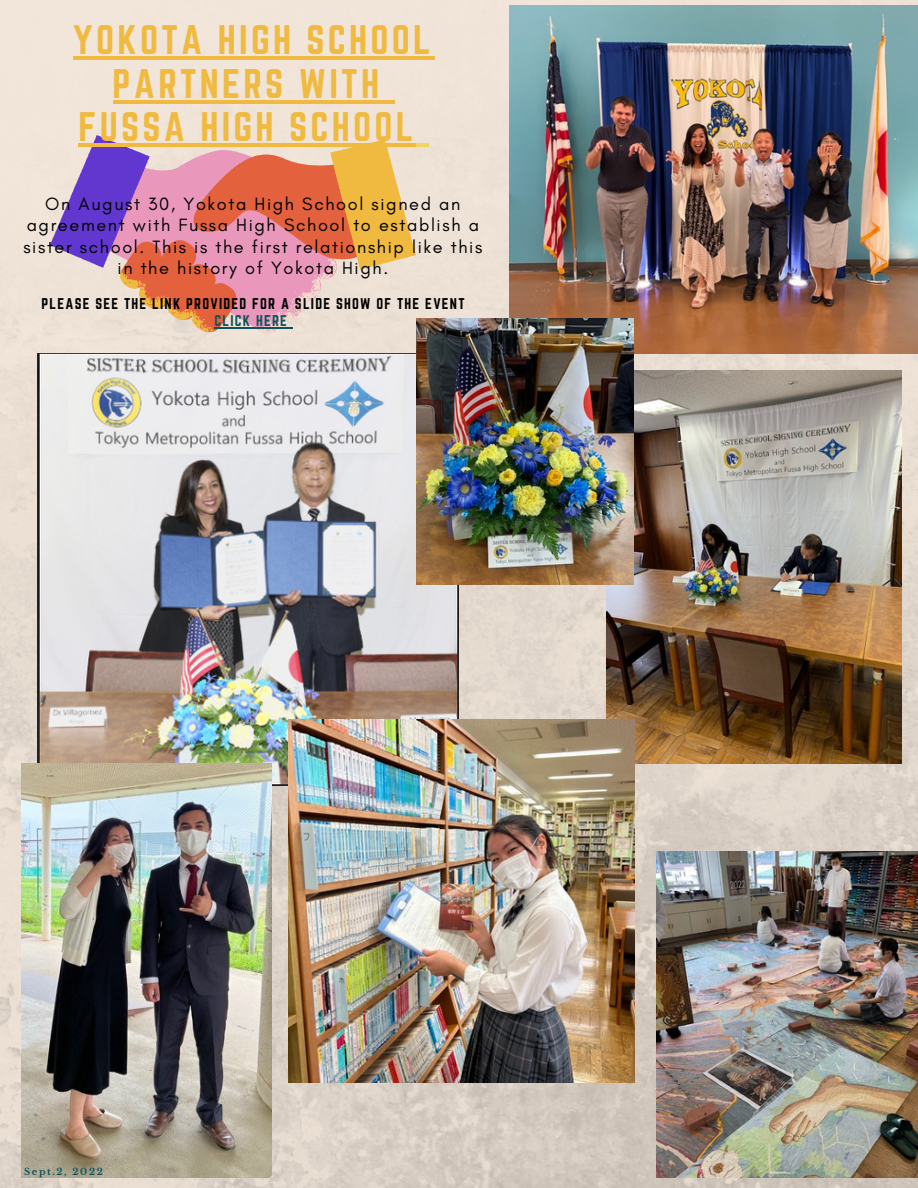
<style>
.page{position:relative;width:918px;height:1188px;background:#fff}
.page>*{position:absolute;margin:0;border:0;box-sizing:border-box;transform-origin:0 0}
.t1{font:36.15px/43.8px "Norwester";letter-spacing:.09em;color:#f0ba40;text-align:center}
.t2{font:18.15px/21.3px "Glacial Indifference";letter-spacing:.09em;color:#000;text-align:center}
.t3{font:13.65px "Norwester";letter-spacing:.09em;color:#000}
.t4{font:13.65px "Norwester";letter-spacing:.09em;color:#0f535d}
.t5{font:700 9.3px "Libre Baskerville";letter-spacing:.18em;color:#0f535d}
</style>
<div class="page">
<img style="left:0;top:0;width:918px;height:1188px">
<img style="left:37px;top:353px;width:421px;height:432px">
<img style="left:510px;top:6px;width:408px;height:348px">
<img style="left:606px;top:371px;width:295px;height:392px">
<img style="left:417px;top:319px;width:217px;height:265px">
<img style="left:22px;top:763px;width:249px;height:414px">
<img style="left:289px;top:719px;width:345px;height:364px">
<img style="left:656px;top:851px;width:262px;height:327px">
<hr style="left:73px;top:56px;width:361px;height:3px;background:#f0ba40">
<hr style="left:113px;top:100px;width:269px;height:3px;background:#f0ba40">
<svg style="left:382px;top:100px;width:13px;height:3px"></svg>
<svg style="left:50px;top:135px;width:379px;height:200px;background:#dda39f"></svg>
<h1 class="t1" style="left:73px;top:17px;width:359px">YOKOTA HIGH SCHOOL<br>PARTNERS WITH<br>FUSSA HIGH SCHOOL</h1>
<p class="t2" style="left:23px;top:193px;width:460px">On August 30, Yokota High School signed an agreement with Fussa High School to establish a sister school. This is the first relationship like this in the history of Yokota High.</p>
<p class="t3" style="left:41px;top:295px;width:425px">PLEASE SEE THE LINK PROVIDED FOR A SLIDE SHOW OF THE EVENT</p>
<p class="t4" style="left:214px;top:312px;width:74px">CLICK HERE</p>
<p class="t5" style="left:24px;top:1166px;width:80px">Sept.2, 2022</p>
</div>
